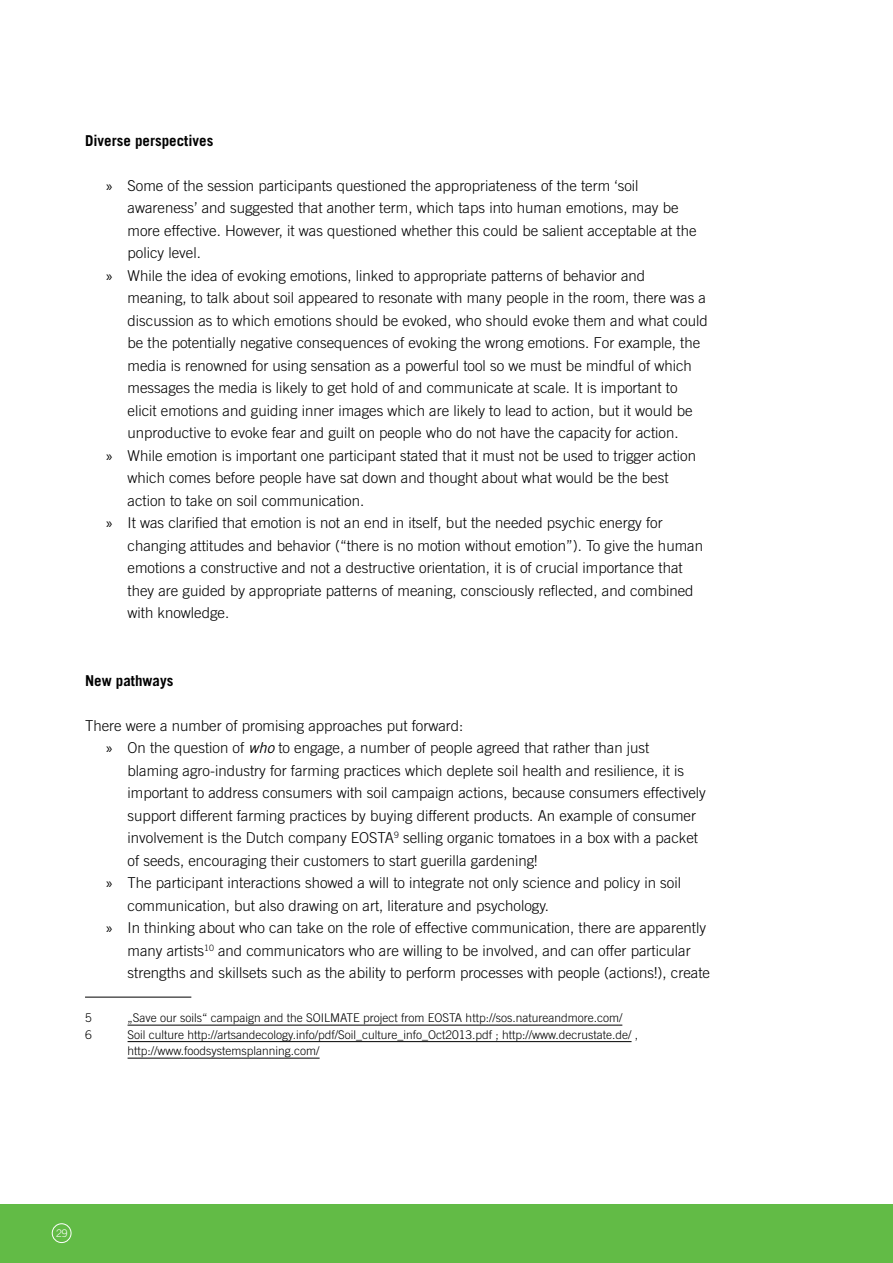
<style>
.page{position:relative;width:893px;height:1263px;background:#fff}
.page>*{position:absolute;margin:0;border:0;box-sizing:border-box;transform-origin:0 0}
.t1{font:300 15px "Trade Gothic LT Std";color:#000}
.t2{font:700 15px "Trade Gothic LT Std";color:#000}
.t3{font:300 12px/16.5px "Trade Gothic LT Std";color:#000}
.t4{font:300 10.5px "Trade Gothic LT Std";color:#fff}
.s1{font-family:"Myriad Pro";font-weight:400}
.s2{font-weight:400;font-style:italic}
</style>
<div class="page">
<div style="left:0;top:1204px;width:893px;height:59px;background:#62bb46"></div>
<div style="left:52px;top:1223px;width:19px;height:20px;border:1px solid #fff;border-radius:50%"></div>
<hr style="left:85px;top:997px;width:106px;height:1px;background:#000">
<hr style="left:128px;top:1025px;width:494px;height:1px;background:#000">
<hr style="left:128px;top:1041px;width:504px;height:1px;background:#000">
<hr style="left:128px;top:1058px;width:192px;height:1px;background:#000">
<p class="t2" style="left:85px;top:131px;width:130px">Diverse perspectives</p>
<p class="t1" style="left:106px;top:177px;width:534px"><span class="s1">»</span> Some of the session participants questioned the appropriateness of the term ‘soil</p>
<p class="t1" style="left:128px;top:199px;width:552px">awareness’ and suggested that another term, which taps into human emotions, may be</p>
<p class="t1" style="left:128px;top:222px;width:570px">more effective. However, it was questioned whether this could be salient acceptable at the</p>
<p class="t1" style="left:128px;top:244px;width:75px">policy level.</p>
<p class="t1" style="left:106px;top:267px;width:540px"><span class="s1">»</span> While the idea of evoking emotions, linked to appropriate patterns of behavior and</p>
<p class="t1" style="left:128px;top:289px;width:580px">meaning, to talk about soil appeared to resonate with many people in the room, there was a</p>
<p class="t1" style="left:128px;top:312px;width:582px">discussion as to which emotions should be evoked, who should evoke them and what could</p>
<p class="t1" style="left:128px;top:334px;width:574px">be the potentially negative consequences of evoking the wrong emotions. For example, the</p>
<p class="t1" style="left:128px;top:357px;width:566px">media is renowned for using sensation as a powerful tool so we must be mindful of which</p>
<p class="t1" style="left:128px;top:379px;width:552px">messages the media is likely to get hold of and communicate at scale. It is important to</p>
<p class="t1" style="left:128px;top:402px;width:567px">elicit emotions and guiding inner images which are likely to lead to action, but it would be</p>
<p class="t1" style="left:128px;top:424px;width:552px">unproductive to evoke fear and guilt on people who do not have the capacity for action.</p>
<p class="t1" style="left:106px;top:447px;width:591px"><span class="s1">»</span> While emotion is important one participant stated that it must not be used to trigger action</p>
<p class="t1" style="left:128px;top:469px;width:543px">which comes before people have sat down and thought about what would be the best</p>
<p class="t1" style="left:128px;top:492px;width:238px">action to take on soil communication.</p>
<p class="t1" style="left:106px;top:514px;width:558px"><span class="s1">»</span> It was clarified that emotion is not an end in itself, but the needed psychic energy for</p>
<p class="t1" style="left:128px;top:537px;width:577px">changing attitudes and behavior (“there is no motion without emotion”). To give the human</p>
<p class="t1" style="left:128px;top:559px;width:557px">emotions a constructive and not a destructive orientation, it is of crucial importance that</p>
<p class="t1" style="left:128px;top:582px;width:567px">they are guided by appropriate patterns of meaning, consciously reflected, and combined</p>
<p class="t1" style="left:128px;top:604px;width:103px">with knowledge.</p>
<p class="t2" style="left:85px;top:671px;width:90px">New pathways</p>
<p class="t1" style="left:85px;top:717px;width:380px">There were a number of promising approaches put forward:</p>
<p class="t1" style="left:106px;top:739px;width:545px"><span class="s1">»</span> On the question of <span class="s2">who</span> to engage, a number of people agreed that rather than just</p>
<p class="t1" style="left:128px;top:762px;width:558px">blaming agro-industry for farming practices which deplete soil health and resilience, it is</p>
<p class="t1" style="left:128px;top:784px;width:580px">important to address consumers with soil campaign actions, because consumers effectively</p>
<p class="t1" style="left:128px;top:807px;width:570px">support different farming practices by buying different products. An example of consumer</p>
<p class="t1" style="left:128px;top:829px;width:572px">involvement is the Dutch company EOSTA<sup>9</sup> selling organic tomatoes in a box with a packet</p>
<p class="t1" style="left:128px;top:852px;width:412px">of seeds, encouraging their customers to start guerilla gardening!</p>
<p class="t1" style="left:106px;top:874px;width:576px"><span class="s1">»</span> The participant interactions showed a will to integrate not only science and policy in soil</p>
<p class="t1" style="left:128px;top:897px;width:423px">communication, but also drawing on art, literature and psychology.</p>
<p class="t1" style="left:106px;top:919px;width:601px"><span class="s1">»</span> In thinking about who can take on the role of effective communication, there are apparently</p>
<p class="t1" style="left:128px;top:942px;width:565px">many artists<sup>10</sup> and communicators who are willing to be involved, and can offer particular</p>
<p class="t1" style="left:128px;top:964px;width:584px">strengths and skillsets such as the ability to perform processes with people (actions!), create</p>
<p class="t3" style="left:85px;top:1009px;width:8px">5</p>
<p class="t3" style="left:128px;top:1009px;width:496px">„Save our soils“ campaign and the SOILMATE project from EOSTA http://sos.natureandmore.com/</p>
<p class="t3" style="left:85px;top:1026px;width:8px">6</p>
<p class="t3" style="left:128px;top:1026px;width:512px">Soil culture http://artsandecology.info/pdf/Soil_culture_info_Oct2013.pdf ; http://www.decrustate.de/ , http://www.foodsystemsplanning.com/</p>
<p class="t4" style="left:56px;top:1227px;width:13px">29</p>
</div>
